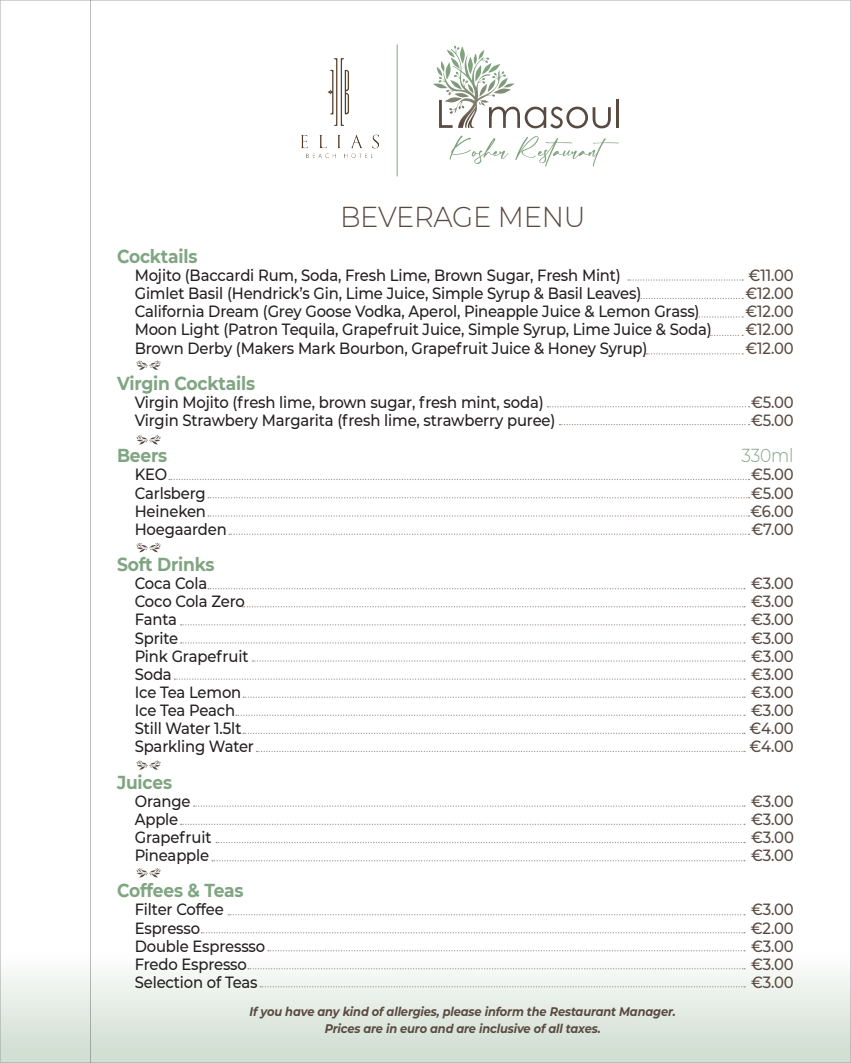
<style>
.page{position:relative;width:851px;height:1063px;background:#fff}
.page>*{position:absolute;margin:0;border:0;box-sizing:border-box;transform-origin:0 0}
.t1{font:300 28.75px "Montserrat";letter-spacing:-.01em;color:#594a41;scale:.95 1}
.t2{font:700 18.75px "Montserrat";letter-spacing:-.01em;color:#80a582;scale:.91 1}
.t3{font:300 18.75px "Montserrat";letter-spacing:-.01em;color:#80a582;scale:.91 1}
.t4{font:500 16.25px "Montserrat";letter-spacing:-.01em;color:#231f20;scale:.91 1}
.t5{font:500 16.25px "Montserrat";letter-spacing:-.01em;color:#594a41;scale:.91 1}
.t6{font:italic 700 12.5px/16.2px "Montserrat";letter-spacing:-.01em;color:#594a41;text-align:center;scale:.91 1}
</style>
<div class="page">
<div style="left:0;top:939px;width:850px;height:124px;background:linear-gradient(to bottom,#fff,#cedccf)"></div>
<svg style="left:136px;top:360px;width:25px;height:10px"></svg>
<svg style="left:136px;top:435px;width:25px;height:10px"></svg>
<svg style="left:136px;top:543px;width:25px;height:9px"></svg>
<svg style="left:136px;top:760px;width:25px;height:10px"></svg>
<svg style="left:136px;top:868px;width:25px;height:10px"></svg>
<svg style="left:628px;top:279px;width:115px;height:2px"></svg>
<svg style="left:638px;top:298px;width:105px;height:1px"></svg>
<svg style="left:696px;top:316px;width:47px;height:2px"></svg>
<svg style="left:709px;top:335px;width:34px;height:1px"></svg>
<svg style="left:646px;top:353px;width:97px;height:2px"></svg>
<svg style="left:547px;top:406px;width:202px;height:1px"></svg>
<svg style="left:559px;top:424px;width:190px;height:1px"></svg>
<svg style="left:169px;top:479px;width:580px;height:1px"></svg>
<svg style="left:208px;top:497px;width:541px;height:1px"></svg>
<svg style="left:208px;top:515px;width:541px;height:2px"></svg>
<svg style="left:229px;top:534px;width:520px;height:1px"></svg>
<svg style="left:208px;top:588px;width:536px;height:1px"></svg>
<svg style="left:242px;top:606px;width:502px;height:1px"></svg>
<svg style="left:180px;top:624px;width:564px;height:1px"></svg>
<svg style="left:180px;top:642px;width:564px;height:2px"></svg>
<svg style="left:252px;top:660px;width:492px;height:2px"></svg>
<svg style="left:174px;top:678px;width:570px;height:2px"></svg>
<svg style="left:243px;top:733px;width:501px;height:1px"></svg>
<svg style="left:243px;top:697px;width:501px;height:1px"></svg>
<svg style="left:236px;top:715px;width:508px;height:1px"></svg>
<svg style="left:256px;top:751px;width:488px;height:1px"></svg>
<svg style="left:193px;top:805px;width:551px;height:2px"></svg>
<svg style="left:180px;top:824px;width:564px;height:1px"></svg>
<svg style="left:216px;top:842px;width:528px;height:1px"></svg>
<svg style="left:212px;top:860px;width:532px;height:1px"></svg>
<svg style="left:228px;top:914px;width:516px;height:1px"></svg>
<svg style="left:201px;top:932px;width:543px;height:1px"></svg>
<svg style="left:268px;top:950px;width:476px;height:1px"></svg>
<svg style="left:248px;top:968px;width:496px;height:1px"></svg>
<svg style="left:260px;top:986px;width:484px;height:1px"></svg>
<svg style="left:90px;top:0;width:1px;height:1063px"></svg>
<img style="left:301px;top:59px;width:77px;height:99px">
<hr style="left:397px;top:44px;width:1px;height:132px;background:#80a582">
<hr style="left:616px;top:99px;width:2px;height:29px;background:#594a41">
<svg style="left:449px;top:135px;width:59px;height:29px"></svg>
<svg style="left:515px;top:136px;width:104px;height:31px"></svg>
<svg style="left:433px;top:46px;width:177px;height:82px"></svg>
<h1 class="t1" style="left:340px;top:197px;width:260px">BEVERAGE MENU</h1>
<p class="t2" style="left:117px;top:243px;width:90px">Cocktails</p>
<p class="t4" style="left:135px;top:264px;width:535px">Mojito (Baccardi Rum, Soda, Fresh Lime, Brown Sugar, Fresh Mint)</p>
<p class="t5" style="left:748px;top:264px;width:51px">€11.00</p>
<p class="t4" style="left:135px;top:282px;width:558px">Gimlet Basil (Hendrick’s Gin, Lime Juice, Simple Syrup &amp; Basil Leaves)</p>
<p class="t5" style="left:745px;top:282px;width:55px">€12.00</p>
<p class="t4" style="left:135px;top:300px;width:622px">California Dream (Grey Goose Vodka, Aperol, Pineapple Juice &amp; Lemon Grass)</p>
<p class="t5" style="left:745px;top:300px;width:55px">€12.00</p>
<p class="t4" style="left:135px;top:318px;width:635px">Moon Light (Patron Tequila, Grapefruit Juice, Simple Syrup, Lime Juice &amp; Soda)</p>
<p class="t5" style="left:745px;top:318px;width:55px">€12.00</p>
<p class="t4" style="left:135px;top:336px;width:565px">Brown Derby (Makers Mark Bourbon, Grapefruit Juice &amp; Honey Syrup)</p>
<p class="t5" style="left:745px;top:336px;width:55px">€12.00</p>
<p class="t2" style="left:117px;top:370px;width:153px">Virgin Cocktails</p>
<p class="t4" style="left:135px;top:391px;width:451px">Virgin Mojito (fresh lime, brown sugar, fresh mint, soda)</p>
<p class="t5" style="left:751px;top:391px;width:48px">€5.00</p>
<p class="t4" style="left:135px;top:409px;width:464px">Virgin Strawbery Margarita (fresh lime, strawberry puree)</p>
<p class="t5" style="left:751px;top:409px;width:48px">€5.00</p>
<p class="t2" style="left:117px;top:442px;width:57px">Beers</p>
<p class="t3" style="left:741px;top:443px;width:59px">330ml</p>
<p class="t4" style="left:135px;top:463px;width:37px">KEO</p>
<p class="t5" style="left:751px;top:463px;width:48px">€5.00</p>
<p class="t4" style="left:135px;top:481px;width:79px">Carlsberg</p>
<p class="t5" style="left:751px;top:481px;width:48px">€5.00</p>
<p class="t4" style="left:135px;top:500px;width:80px">Heineken</p>
<p class="t5" style="left:750px;top:500px;width:49px">€6.00</p>
<p class="t4" style="left:135px;top:518px;width:103px">Hoegaarden</p>
<p class="t5" style="left:751px;top:518px;width:48px">€7.00</p>
<p class="t2" style="left:117px;top:551px;width:109px">Soft Drinks</p>
<p class="t4" style="left:135px;top:572px;width:81px">Coca Cola</p>
<p class="t5" style="left:751px;top:572px;width:48px">€3.00</p>
<p class="t4" style="left:135px;top:590px;width:122px">Coco Cola Zero</p>
<p class="t5" style="left:751px;top:590px;width:48px">€3.00</p>
<p class="t4" style="left:135px;top:608px;width:48px">Fanta</p>
<p class="t5" style="left:751px;top:608px;width:48px">€3.00</p>
<p class="t4" style="left:135px;top:626px;width:49px">Sprite</p>
<p class="t5" style="left:751px;top:626px;width:48px">€3.00</p>
<p class="t4" style="left:135px;top:645px;width:126px">Pink Grapefruit</p>
<p class="t5" style="left:751px;top:645px;width:48px">€3.00</p>
<p class="t4" style="left:135px;top:663px;width:42px">Soda</p>
<p class="t5" style="left:751px;top:663px;width:48px">€3.00</p>
<p class="t4" style="left:135px;top:681px;width:119px">Ice Tea Lemon</p>
<p class="t5" style="left:751px;top:681px;width:48px">€3.00</p>
<p class="t4" style="left:135px;top:699px;width:112px">Ice Tea Peach</p>
<p class="t5" style="left:751px;top:699px;width:48px">€3.00</p>
<p class="t4" style="left:135px;top:717px;width:119px">Still Water 1.5lt</p>
<p class="t5" style="left:749px;top:717px;width:50px">€4.00</p>
<p class="t4" style="left:135px;top:735px;width:133px">Sparkling Water</p>
<p class="t5" style="left:749px;top:735px;width:50px">€4.00</p>
<p class="t2" style="left:117px;top:768px;width:62px">Juices</p>
<p class="t4" style="left:135px;top:790px;width:63px">Orange</p>
<p class="t5" style="left:751px;top:790px;width:48px">€3.00</p>
<p class="t4" style="left:135px;top:808px;width:49px">Apple</p>
<p class="t5" style="left:751px;top:808px;width:48px">€3.00</p>
<p class="t4" style="left:135px;top:826px;width:86px">Grapefruit</p>
<p class="t5" style="left:751px;top:826px;width:48px">€3.00</p>
<p class="t4" style="left:135px;top:844px;width:83px">Pineapple</p>
<p class="t5" style="left:751px;top:844px;width:48px">€3.00</p>
<p class="t2" style="left:117px;top:877px;width:141px">Coffees &amp; Teas</p>
<p class="t4" style="left:135px;top:898px;width:99px">Filter Coffee</p>
<p class="t5" style="left:751px;top:898px;width:48px">€3.00</p>
<p class="t4" style="left:135px;top:916px;width:73px">Espresso</p>
<p class="t5" style="left:750px;top:916px;width:49px">€2.00</p>
<p class="t4" style="left:135px;top:935px;width:145px">Double Espressso</p>
<p class="t5" style="left:751px;top:935px;width:48px">€3.00</p>
<p class="t4" style="left:135px;top:953px;width:125px">Fredo Espresso</p>
<p class="t5" style="left:751px;top:953px;width:48px">€3.00</p>
<p class="t4" style="left:135px;top:971px;width:136px">Selection of Teas</p>
<p class="t5" style="left:751px;top:971px;width:48px">€3.00</p>
<p class="t6" style="left:249px;top:1003px;width:470px">If you have any kind of allergies, please inform the Restaurant Manager.<br>Prices are in euro and are inclusive of all taxes.</p>
</div>
